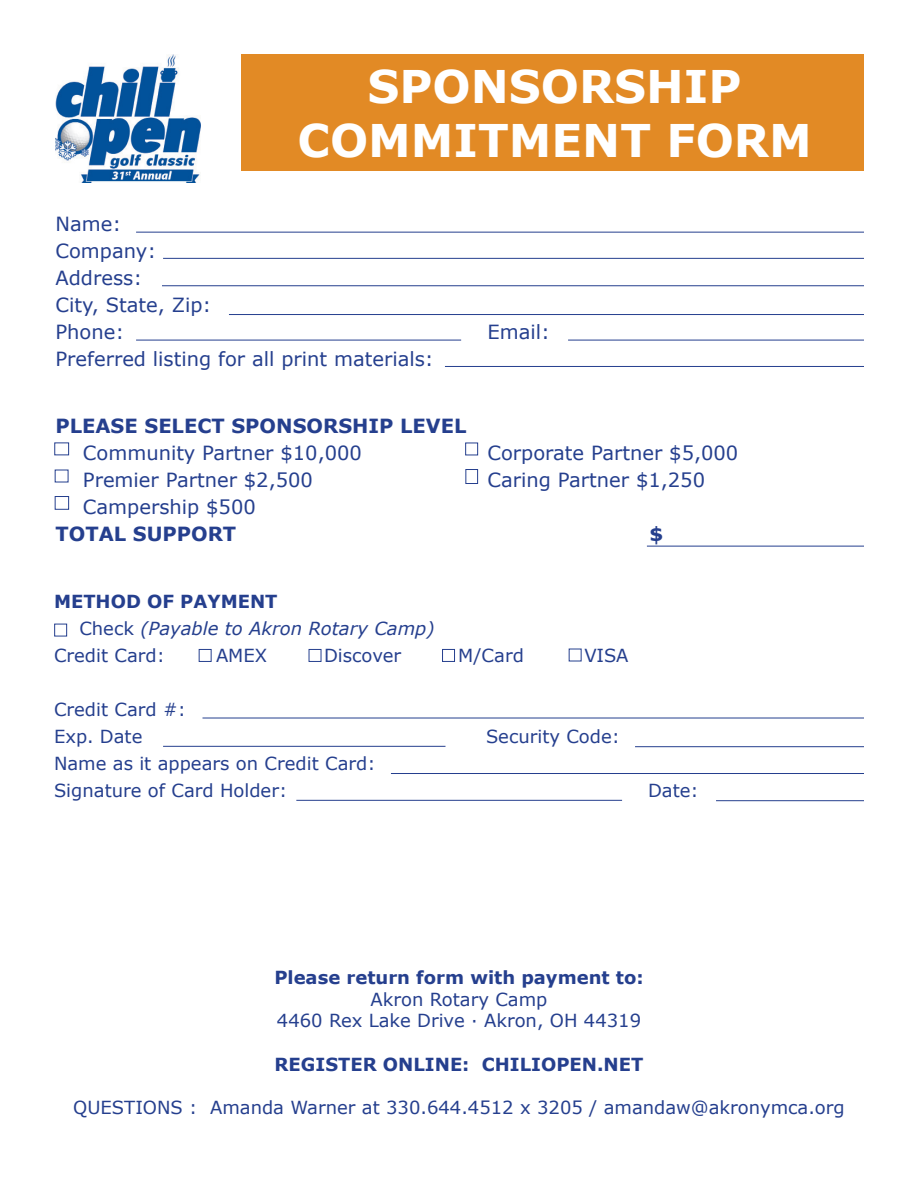
<style>
.page{position:relative;width:918px;height:1188px;background:#fff}
.page>*{position:absolute;margin:0;border:0;box-sizing:border-box;transform-origin:0 0}
.t1{font:700 45px/54px "Verdana";color:#fff;text-align:center}
.t2{font:19.5px/27px "Verdana";color:#253f8e}
.t3{font:700 19.5px "Verdana";color:#253f8e}
.t4{font:18px/27px "Verdana";color:#253f8e}
.t5{font:700 18px "Verdana";color:#253f8e}
.t6{font:italic 18px "Verdana";color:#253f8e}
.s1{font-style:normal}
</style>
<div class="page">
<div style="left:242px;top:54px;width:622px;height:117px;background:#e28a25"></div>
<img style="left:55px;top:54px;width:145px;height:128px">
<hr style="left:136px;top:232px;width:728px;height:1px;background:#253f8e">
<hr style="left:162px;top:285px;width:702px;height:1px;background:#253f8e">
<hr style="left:163px;top:258px;width:701px;height:1px;background:#253f8e">
<hr style="left:136px;top:340px;width:325px;height:1px;background:#253f8e">
<hr style="left:568px;top:340px;width:296px;height:1px;background:#253f8e">
<hr style="left:445px;top:366px;width:419px;height:1px;background:#253f8e">
<div style="left:54px;top:443px;width:15px;height:12px;border:1px solid #253f8e"></div>
<div style="left:465px;top:443px;width:13px;height:12px;border:1px solid #253f8e"></div>
<div style="left:465px;top:469px;width:13px;height:15px;border:1px solid #253f8e"></div>
<div style="left:55px;top:496px;width:14px;height:14px;border:1px solid #253f8e"></div>
<hr style="left:202px;top:718px;width:662px;height:1px;background:#253f8e">
<hr style="left:647px;top:546px;width:217px;height:1px;background:#253f8e">
<div style="left:199px;top:649px;width:13px;height:13px;border:1px solid #253f8e"></div>
<div style="left:309px;top:649px;width:12px;height:13px;border:1px solid #253f8e"></div>
<div style="left:442px;top:649px;width:13px;height:13px;border:1px solid #253f8e"></div>
<hr style="left:163px;top:746px;width:283px;height:1px;background:#253f8e">
<hr style="left:635px;top:746px;width:229px;height:1px;background:#253f8e">
<hr style="left:296px;top:800px;width:326px;height:1px;background:#253f8e">
<hr style="left:716px;top:800px;width:148px;height:1px;background:#253f8e">
<hr style="left:391px;top:773px;width:473px;height:1px;background:#253f8e">
<hr style="left:229px;top:314px;width:635px;height:1px;background:#253f8e">
<div style="left:54px;top:624px;width:13px;height:12px;border:1px solid #253f8e"></div>
<p class="t2" style="left:56px;top:210px;width:157px">Name:<br>Company:<br>Address:<br>City, State, Zip:<br>Phone:</p>
<h1 class="t1" style="left:297px;top:58px;width:516px">SPONSORSHIP<br>COMMITMENT FORM</h1>
<p class="t2" style="left:488px;top:318px;width:64px">Email:</p>
<p class="t2" style="left:56px;top:345px;width:380px">Preferred listing for all print materials:</p>
<p class="t3" style="left:56px;top:412px;width:413px">PLEASE SELECT SPONSORSHIP LEVEL</p>
<p class="t2" style="left:83px;top:439px;width:281px">Community Partner $10,000</p>
<p class="t2" style="left:488px;top:439px;width:252px">Corporate Partner $5,000</p>
<p class="t2" style="left:83px;top:466px;width:232px">Premier Partner $2,500</p>
<p class="t2" style="left:488px;top:466px;width:219px">Caring Partner $1,250</p>
<p class="t2" style="left:83px;top:493px;width:174px">Campership $500</p>
<p class="t3" style="left:56px;top:520px;width:182px">TOTAL SUPPORT</p>
<p class="t3" style="left:650px;top:520px;width:15px">$</p>
<p class="t5" style="left:54px;top:589px;width:225px">METHOD OF PAYMENT</p>
<p class="t6" style="left:79px;top:616px;width:357px"><span class="s1">Check</span> (Payable to Akron Rotary Camp)</p>
<p class="t4" style="left:54px;top:642px;width:113px">Credit Card:</p>
<p class="t4" style="left:216px;top:642px;width:53px">AMEX</p>
<p class="t4" style="left:324px;top:642px;width:79px">Discover</p>
<p class="t4" style="left:458px;top:642px;width:67px">M/Card</p>
<p class="t4" style="left:584px;top:642px;width:46px">VISA</p>
<p class="t4" style="left:54px;top:696px;width:134px">Credit Card #:<br>Exp. Date</p>
<p class="t4" style="left:486px;top:723px;width:136px">Security Code:</p>
<p class="t4" style="left:54px;top:750px;width:323px">Name as it appears on Credit Card:<br>Signature of Card Holder:</p>
<p class="t4" style="left:648px;top:777px;width:52px">Date:</p>
<p class="t5" style="left:274px;top:965px;width:371px">Please return form with payment to:</p>
<p class="t4" style="left:277px;top:988px;width:366px;line-height:21.6px;text-align:center">Akron Rotary Camp<br>4460 Rex Lake Drive ∙ Akron, OH 44319</p>
<p class="t5" style="left:275px;top:1051px;width:370px">REGISTER ONLINE: CHILIOPEN.NET</p>
<p class="t4" style="left:73px;top:1094px;width:773px">QUESTIONS : Amanda Warner at 330.644.4512 x 3205 / amandaw@akronymca.org</p>
</div>
